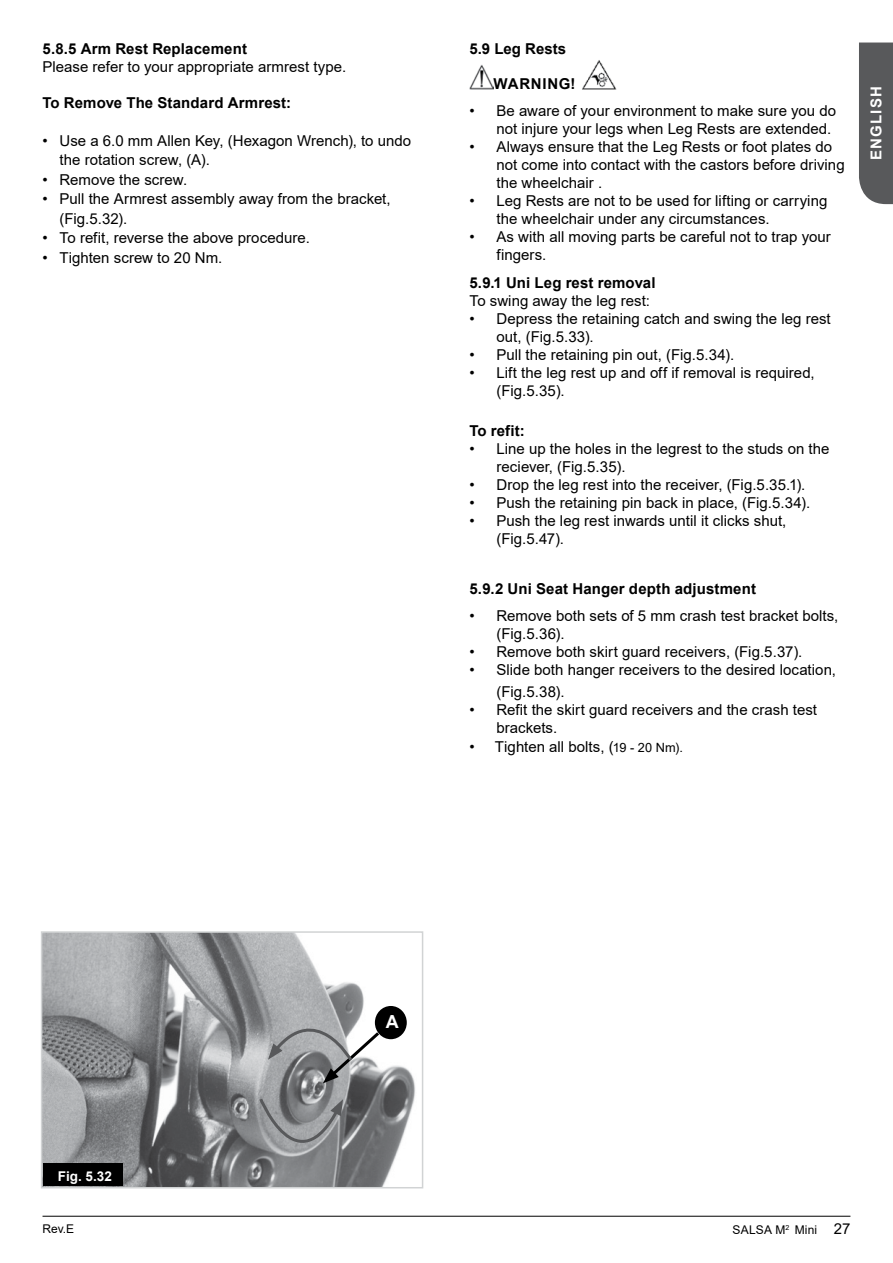
<style>
.page{position:relative;width:893px;height:1263px;background:#fff}
.page>*{position:absolute;margin:0;border:0;box-sizing:border-box;transform-origin:0 0}
.t1{font:700 18px "Arial";color:#fff}
.t2{font:15px/18px "Arial";letter-spacing:.005em;color:#000}
.t3{font:700 15px "Arial";letter-spacing:.01em;color:#000}
.t4{font:700 15px "Arial";letter-spacing:.045em;color:#000}
.t5{font:700 15px "Arial";letter-spacing:.08em;color:#fff}
.t6{font:700 13.5px "Arial";color:#fff}
.t7{font:12px "Arial";letter-spacing:.01em;color:#000}
.s1{font-size:12.75px}
.s2{font-size:15px}
</style>
<div class="page">
<hr style="left:43px;top:1216px;width:807px;height:1px;background:#000">
<div style="left:859px;top:43px;width:34px;height:161px;background:#58595b"></div>
<img style="left:44px;top:934px;width:372px;height:251px">
<div style="left:41px;top:931px;width:382px;height:257px;border:2px solid #d1d3d4"></div>
<div style="left:43px;top:1163px;width:80px;height:23px;background:#000"></div>
<svg style="left:268px;top:999px;width:114px;height:84px"></svg>
<svg style="left:258px;top:1096px;width:85px;height:92px;background:#8a8b8e"></svg>
<div style="left:375px;top:1006px;width:32px;height:33px;background:#000;border-radius:50%"></div>
<img style="left:469px;top:65px;width:24px;height:24px">
<img style="left:582px;top:60px;width:35px;height:30px">
<p class="t3" style="left:43px;top:38px;width:206px">5.8.5 Arm Rest Replacement</p>
<p class="t2" style="left:43px;top:58px;width:305px">Please refer to your appropriate armrest type.</p>
<p class="t3" style="left:43px;top:92px;width:250px">To Remove The Standard Armrest:</p>
<p class="t2" style="left:60px;top:130px;width:353px;line-height:19.5px;text-indent:-17px">• Use a 6.0 mm Allen Key, (Hexagon Wrench), to undo the rotation screw, (A).</p>
<p class="t2" style="left:43px;top:170px;width:146px">• Remove the screw.</p>
<p class="t2" style="left:60px;top:189px;width:333px;line-height:19.5px;text-indent:-17px">• Pull the Armrest assembly away from the bracket, (Fig.5.32).</p>
<p class="t2" style="left:43px;top:229px;width:269px">• To refit, reverse the above procedure.</p>
<p class="t2" style="left:43px;top:248px;width:181px">• Tighten screw to 20 Nm.</p>
<p class="t3" style="left:469px;top:38px;width:98px">5.9 Leg Rests</p>
<p class="t4" style="left:494px;top:74px;width:84px">WARNING!</p>
<p class="t2" style="left:496px;top:102px;width:341px;text-indent:-27px">• Be aware of your environment to make sure you do not injure your legs when Leg Rests are extended.</p>
<p class="t2" style="left:496px;top:138px;width:350px;text-indent:-27px">• Always ensure that the Leg Rests or foot plates do not come into contact with the castors before driving the wheelchair .</p>
<p class="t2" style="left:496px;top:192px;width:332px;text-indent:-27px">• Leg Rests are not to be used for lifting or carrying the wheelchair under any circumstances.</p>
<p class="t2" style="left:496px;top:228px;width:336px;text-indent:-27px">• As with all moving parts be careful not to trap your fingers.</p>
<p class="t3" style="left:469px;top:272px;width:188px">5.9.1 Uni Leg rest removal</p>
<p class="t2" style="left:469px;top:292px;width:182px">To swing away the leg rest:</p>
<p class="t2" style="left:496px;top:310px;width:336px;text-indent:-27px">• Depress the retaining catch and swing the leg rest out, (Fig.5.33).</p>
<p class="t2" style="left:469px;top:346px;width:266px">• Pull the retaining pin out, (Fig.5.34).</p>
<p class="t2" style="left:496px;top:364px;width:320px;text-indent:-27px">• Lift the leg rest up and off if removal is required, (Fig.5.35).</p>
<p class="t3" style="left:469px;top:420px;width:57px">To refit:</p>
<p class="t2" style="left:496px;top:439px;width:335px;text-indent:-27px">• Line up the holes in the legrest to the studs on the reciever, (Fig.5.35).</p>
<p class="t2" style="left:469px;top:475px;width:337px">• Drop the leg rest into the receiver, (Fig.5.35.1).</p>
<p class="t2" style="left:469px;top:493px;width:342px">• Push the retaining pin back in place, (Fig.5.34).</p>
<p class="t2" style="left:496px;top:511px;width:291px;text-indent:-27px">• Push the leg rest inwards until it clicks shut, (Fig.5.47).</p>
<p class="t3" style="left:469px;top:578px;width:288px">5.9.2 Uni Seat Hanger depth adjustment</p>
<p class="t2" style="left:496px;top:607px;width:343px;text-indent:-27px">• Remove both sets of 5 mm crash test bracket bolts, (Fig.5.36).</p>
<p class="t2" style="left:469px;top:643px;width:334px">• Remove both skirt guard receivers, (Fig.5.37).</p>
<p class="t2" style="left:496px;top:659px;width:341px;line-height:21.6px;text-indent:-27px">• Slide both hanger receivers to the desired location, (Fig.5.38).</p>
<p class="t2" style="left:496px;top:700px;width:322px;text-indent:-27px">• Refit the skirt guard receivers and the crash test brackets.</p>
<p class="t2" style="left:469px;top:738px;width:215px">• Tighten all bolts, (<span class="s1">19 - 20 Nm).</span></p>
<p class="t5" style="left:866px;top:160px;width:75px;rotate:-90deg">ENGLISH</p>
<p class="t6" style="left:58px;top:1166px;width:56px">Fig. 5.32</p>
<p class="t7" style="left:43px;top:1221px;width:33px">Rev.E</p>
<p class="t1" style="left:386px;top:1009px;width:14px">A</p>
<p class="t7" style="left:733px;top:1222px;width:119px">SALSA M<sup>2</sup> Mini <span class="s2">27</span></p>
</div>
